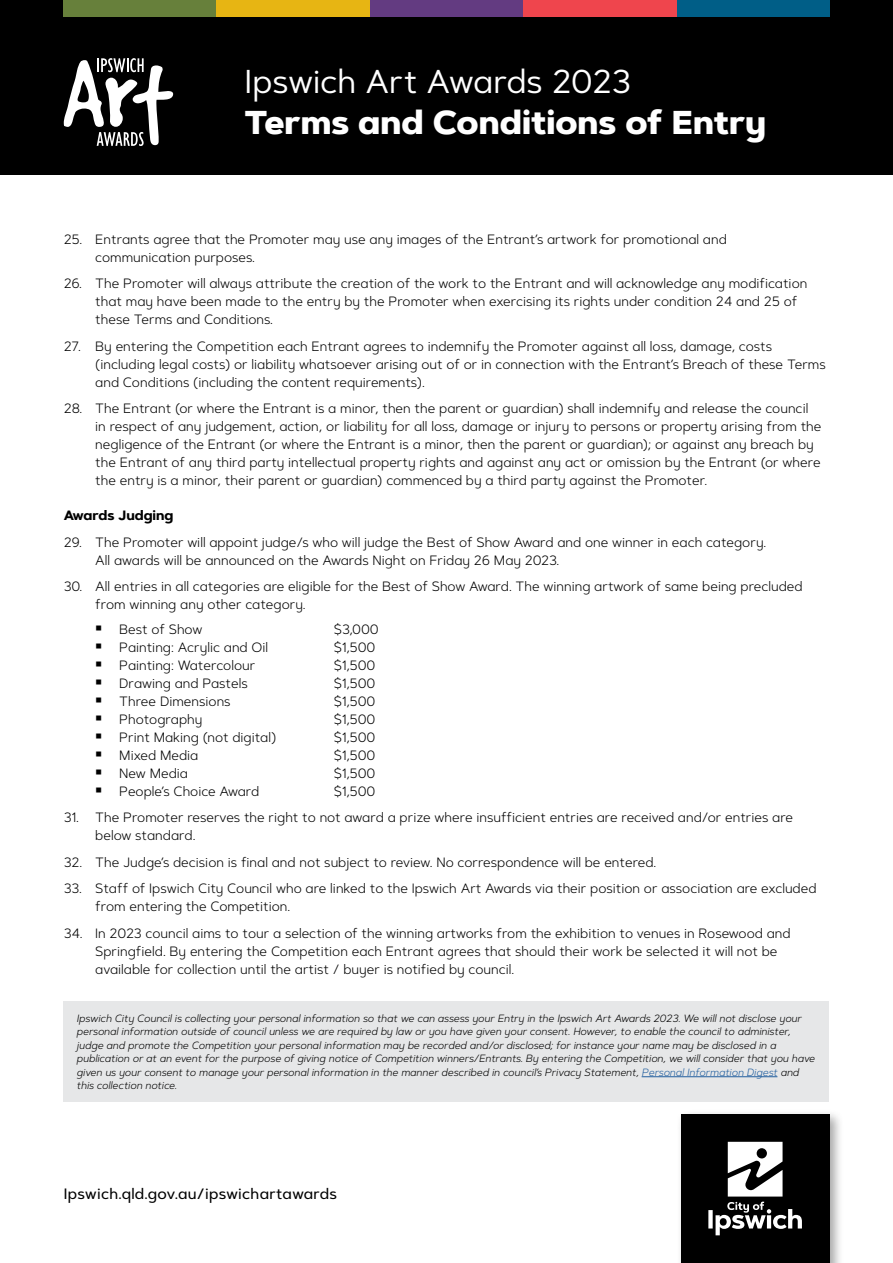
<style>
.page{position:relative;width:893px;height:1263px;background:#fff}
.page>*{position:absolute;margin:0;border:0;box-sizing:border-box;transform-origin:0 0}
.t1{font:800 33px "Artegra Sans Alt";color:#fff}
.t2{font:33px "Artegra Sans Alt";letter-spacing:-.01em;color:#fff}
.t3{font:500 15px "Artegra Sans Alt";letter-spacing:.02em;color:#000}
.Body_copy{font:300 13.5px/18px "Artegra Sans Alt";color:#000}
.Subheading{font:700 13.5px "Artegra Sans Alt";color:#000}
.Body_copy-2{font:italic 300 10.5px/13.5px "Artegra Sans Alt";color:#000}
.s1{color:#215e9e}
</style>
<div class="page">
<div style="left:0;top:0;width:893px;height:174px;background:#000"></div>
<div style="left:676px;top:0;width:153px;height:17px;background:#005e87"></div>
<div style="left:64px;top:0;width:153px;height:17px;background:#67803b"></div>
<div style="left:370px;top:0;width:153px;height:17px;background:#633b81"></div>
<div style="left:217px;top:0;width:153px;height:17px;background:#e7b513"></div>
<div style="left:523px;top:0;width:153px;height:17px;background:#ef454d"></div>
<svg style="left:64px;top:58px;width:109px;height:88px"></svg>
<div style="left:676px;top:1109px;width:168px;height:154px;background:#000;opacity:.35"></div>
<div style="left:681px;top:1114px;width:149px;height:149px;background:#000"></div>
<svg style="left:708px;top:1142px;width:94px;height:93px"></svg>
<div style="left:64px;top:1001px;width:765px;height:101px;background:#e6e7e8"></div>
<hr style="left:642px;top:1076px;width:135px;height:1px;background:#215e9e">
<h1 class="t2" style="left:244px;top:59px;width:388px">Ipswich Art Awards 2023</h1>
<h1 class="t1" style="left:244px;top:97px;width:523px">Terms and Conditions of Entry</h1>
<p class="Body_copy" style="left:95px;top:230px;width:633px;text-indent:-32px">25. Entrants agree that the Promoter may use any images of the Entrant’s artwork for promotional and communication purposes.</p>
<p class="Body_copy" style="left:95px;top:274px;width:714px;text-indent:-32px">26. The Promoter will always attribute the creation of the work to the Entrant and will acknowledge any modification that may have been made to the entry by the Promoter when exercising its rights under condition 24 and 25 of these Terms and Conditions.</p>
<p class="Body_copy" style="left:95px;top:337px;width:732px;text-indent:-32px">27. By entering the Competition each Entrant agrees to indemnify the Promoter against all loss, damage, costs (including legal costs) or liability whatsoever arising out of or in connection with the Entrant’s Breach of these Terms and Conditions (including the content requirements).</p>
<p class="Body_copy" style="left:95px;top:399px;width:728px;text-indent:-32px">28. The Entrant (or where the Entrant is a minor, then the parent or guardian) shall indemnify and release the council in respect of any judgement, action, or liability for all loss, damage or injury to persons or property arising from the negligence of the Entrant (or where the Entrant is a minor, then the parent or guardian); or against any breach by the Entrant of any third party intellectual property rights and against any act or omission by the Entrant (or where the entry is a minor, their parent or guardian) commenced by a third party against the Promoter.</p>
<p class="Subheading" style="left:64px;top:506px;width:111px">Awards Judging</p>
<p class="Body_copy" style="left:95px;top:533px;width:673px;text-indent:-32px">29. The Promoter will appoint judge/s who will judge the Best of Show Award and one winner in each category.<br>All awards will be announced on the Awards Night on Friday 26 May 2023.</p>
<p class="Body_copy" style="left:95px;top:577px;width:709px;text-indent:-32px">30. All entries in all categories are eligible for the Best of Show Award. The winning artwork of same being precluded from winning any other category.</p>
<p class="Body_copy" style="left:119px;top:620px;width:85px">Best of Show</p>
<p class="Body_copy" style="left:334px;top:620px;width:47px">$3,000</p>
<p class="Body_copy" style="left:119px;top:638px;width:150px">Painting: Acrylic and Oil</p>
<p class="Body_copy" style="left:334px;top:638px;width:43px">$1,500</p>
<p class="Body_copy" style="left:119px;top:656px;width:138px">Painting: Watercolour</p>
<p class="Body_copy" style="left:334px;top:656px;width:43px">$1,500</p>
<p class="Body_copy" style="left:119px;top:674px;width:130px">Drawing and Pastels</p>
<p class="Body_copy" style="left:334px;top:674px;width:43px">$1,500</p>
<p class="Body_copy" style="left:119px;top:692px;width:113px">Three Dimensions</p>
<p class="Body_copy" style="left:334px;top:692px;width:43px">$1,500</p>
<p class="Body_copy" style="left:119px;top:710px;width:85px">Photography</p>
<p class="Body_copy" style="left:334px;top:710px;width:43px">$1,500</p>
<p class="Body_copy" style="left:119px;top:728px;width:159px">Print Making (not digital)</p>
<p class="Body_copy" style="left:334px;top:728px;width:43px">$1,500</p>
<p class="Body_copy" style="left:119px;top:746px;width:81px">Mixed Media</p>
<p class="Body_copy" style="left:334px;top:746px;width:43px">$1,500</p>
<p class="Body_copy" style="left:119px;top:764px;width:70px">New Media</p>
<p class="Body_copy" style="left:334px;top:764px;width:43px">$1,500</p>
<p class="Body_copy" style="left:119px;top:782px;width:142px">People’s Choice Award</p>
<p class="Body_copy" style="left:334px;top:782px;width:43px">$1,500</p>
<p class="Body_copy" style="left:95px;top:808px;width:699px;text-indent:-32px">31. The Promoter reserves the right to not award a prize where insufficient entries are received and/or entries are below standard.</p>
<p class="Body_copy" style="left:64px;top:853px;width:594px">32. The Judge’s decision is final and not subject to review. No correspondence will be entered.</p>
<p class="Body_copy" style="left:95px;top:879px;width:723px;text-indent:-32px">33. Staff of Ipswich City Council who are linked to the Ipswich Art Awards via their position or association are excluded from entering the Competition.</p>
<p class="Body_copy" style="left:95px;top:924px;width:697px;text-indent:-32px">34. In 2023 council aims to tour a selection of the winning artworks from the exhibition to venues in Rosewood and<br>Springfield. By entering the Competition each Entrant agrees that should their work be selected it will not be available for collection until the artist / buyer is notified by council.</p>
<p class="Body_copy-2" style="left:77px;top:1011px;width:740px">Ipswich City Council is collecting your personal information so that we can assess your Entry in the Ipswich Art Awards 2023. We will not disclose your personal information outside of council unless we are required by law or you have given your consent. However, to enable the council to administer, judge and promote the Competition your personal information may be recorded and/or disclosed; for instance your name may be disclosed in a publication or at an event for the purpose of giving notice of Competition winners/Entrants. By entering the Competition, we will consider that you have given us your consent to manage your personal information in the manner described in council’s Privacy Statement, <span class="s1">Personal Information Digest</span> and this collection notice.</p>
<p class="t3" style="left:64px;top:1183px;width:275px">Ipswich.qld.gov.au/ipswichartawards</p>
</div>
